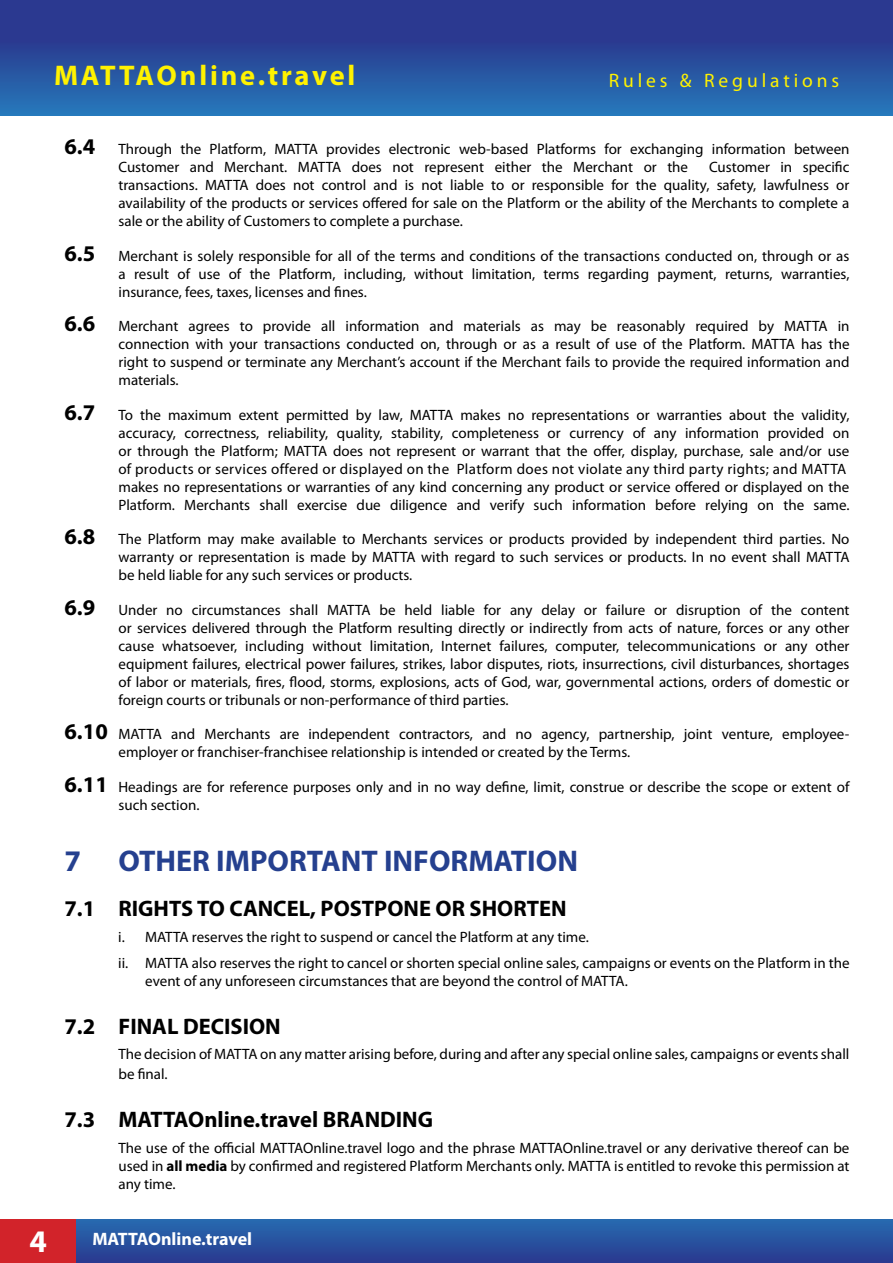
<style>
.page{position:relative;width:893px;height:1263px;background:#fff}
.page>*{position:absolute;margin:0;border:0;box-sizing:border-box;transform-origin:0 0}
.t1{font:700 31.5px "Myriad Pro";color:#fff}
.t2{font:700 30px "Myriad Pro";color:#25408f}
.t3{font:700 28.5px "Myriad Pro";letter-spacing:.1em;color:#fff200}
.t4{font:700 22.5px "Myriad Pro";color:#000}
.t5{font:19.5px "Myriad Pro";letter-spacing:.2em;color:#fff200}
.t6{font:700 18px "Myriad Pro";color:#fff}
.t7{font:15px/18px "Myriad Pro";color:#000}
.s1{font-weight:700;font-size:22.5px}
.s2{font-weight:700}
</style>
<div class="page">
<div style="left:0;top:1219px;width:893px;height:44px;background:linear-gradient(to bottom,#266bb0,#2a3a8f)"></div>
<div style="left:0;top:1220px;width:75px;height:43px;background:#d2232a"></div>
<div style="left:0;top:0;width:893px;height:115px;background:linear-gradient(to bottom,#2c2a86,#2672b5)"></div>
<h3 class="t3" style="left:54px;top:57px;width:303px">MATTAOnline.travel</h3>
<h3 class="t5" style="left:609px;top:68px;width:232px">Rules &amp; Regulations</h3>
<h1 class="t1" style="left:30px;top:1221px;width:19px">4</h1>
<p class="t7" style="left:119px;top:140px;width:732px;text-indent:-54px"><span class="s1">6.4</span> Through the Platform, MATTA provides electronic web-based Platforms for exchanging information between<br>Customer and Merchant. MATTA does not represent either the Merchant or the</p>
<p class="t7" style="left:119px;top:158px;width:732px;text-align:justify;text-indent:591px">Customer in specific transactions. MATTA does not control and is not liable to or responsible for the quality, safety, lawfulness or availability of the products or services offered for sale on the Platform or the ability of the Merchants to complete a sale or the ability of Customers to complete a purchase.</p>
<p class="t7" style="left:119px;top:247px;width:732px;text-align:justify;text-indent:-54px"><span class="s1">6.5</span> Merchant is solely responsible for all of the terms and conditions of the transactions conducted on, through or as a result of use of the Platform, including, without limitation, terms regarding payment, returns, warranties, insurance, fees, taxes, licenses and fines.</p>
<p class="t7" style="left:119px;top:317px;width:732px;text-align:justify;text-indent:-54px"><span class="s1">6.6</span> Merchant agrees to provide all information and materials as may be reasonably required by MATTA in connection with your transactions conducted on, through or as a result of use of the Platform. MATTA has the right to suspend or terminate any Merchant’s account if the Merchant fails to provide the required information and materials.</p>
<p class="t7" style="left:119px;top:406px;width:732px;text-indent:-54px"><span class="s1">6.7</span> To the maximum extent permitted by law, MATTA makes no representations or warranties about the validity, accuracy, correctness, reliability, quality, stability, completeness or currency of any information provided on or through the Platform; MATTA does not represent or warrant that the offer, display, purchase, sale and/or use of products or services offered or displayed on the Platform does not violate any third party rights; and MATTA makes no representations or warranties of any kind concerning any product or service offered or displayed on the Platform. Merchants shall exercise due diligence and verify such information before relying on the same.</p>
<p class="t7" style="left:118px;top:530px;width:732px;text-align:justify;text-indent:-54px"><span class="s1">6.8</span> The Platform may make available to Merchants services or products provided by independent third parties. No warranty or representation is made by MATTA with regard to such services or products. In no event shall MATTA be held liable for any such services or products.</p>
<p class="t7" style="left:119px;top:601px;width:732px;text-align:justify;text-indent:-54px"><span class="s1">6.9</span> Under no circumstances shall MATTA be held liable for any delay or failure or disruption of the content or services delivered through the Platform resulting directly or indirectly from acts of nature, forces or any other cause whatsoever, including without limitation, Internet failures, computer, telecommunications or any other equipment failures, electrical power failures, strikes, labor disputes, riots, insurrections, civil disturbances, shortages of labor or materials, fires, flood, storms, explosions, acts of God, war, governmental actions, orders of domestic or foreign courts or tribunals or non-performance of third parties.</p>
<p class="t7" style="left:118px;top:725px;width:732px;text-indent:-54px"><span class="s1">6.10</span> MATTA and Merchants are independent contractors, and no agency, partnership, joint venture, employee&shy;employer or franchiser-franchisee relationship is intended or created by the Terms.</p>
<p class="t7" style="left:119px;top:778px;width:732px;text-indent:-54px"><span class="s1">6.11</span> Headings are for reference purposes only and in no way define, limit, construe or describe the scope or extent of such section.</p>
<h2 class="t2" style="left:64px;top:842px;width:515px">7 OTHER IMPORTANT INFORMATION</h2>
<h3 class="t4" style="left:64px;top:894px;width:504px">7.1 RIGHTS TO CANCEL, POSTPONE OR SHORTEN</h3>
<p class="t7" style="left:118px;top:924px;width:733px;line-height:25.7px">i. MATTA reserves the right to suspend or cancel the Platform at any time.<br>ii. MATTA also reserves the right to cancel or shorten special online sales, campaigns or events on the Platform in the</p>
<p class="t7" style="left:145px;top:971px;width:484px">event of any unforeseen circumstances that are beyond the control of MATTA.</p>
<h3 class="t4" style="left:64px;top:1011px;width:218px">7.2 FINAL DECISION</h3>
<p class="t7" style="left:118px;top:1044px;width:732px;line-height:19.5px">The decision of MATTA on any matter arising before, during and after any special online sales, campaigns or events shall be final.</p>
<h3 class="t4" style="left:64px;top:1104px;width:370px">7.3 MATTAOnline.travel BRANDING</h3>
<p class="t7" style="left:118px;top:1138px;width:732px;text-align:justify">The use of the official MATTAOnline.travel logo and the phrase MATTAOnline.travel or any derivative thereof can be used in <span class="s2">all media</span> by confirmed and registered Platform Merchants only. MATTA is entitled to revoke this permission at any time.</p>
<p class="t6" style="left:92px;top:1227px;width:161px">MATTAOnline.travel</p>
</div>
